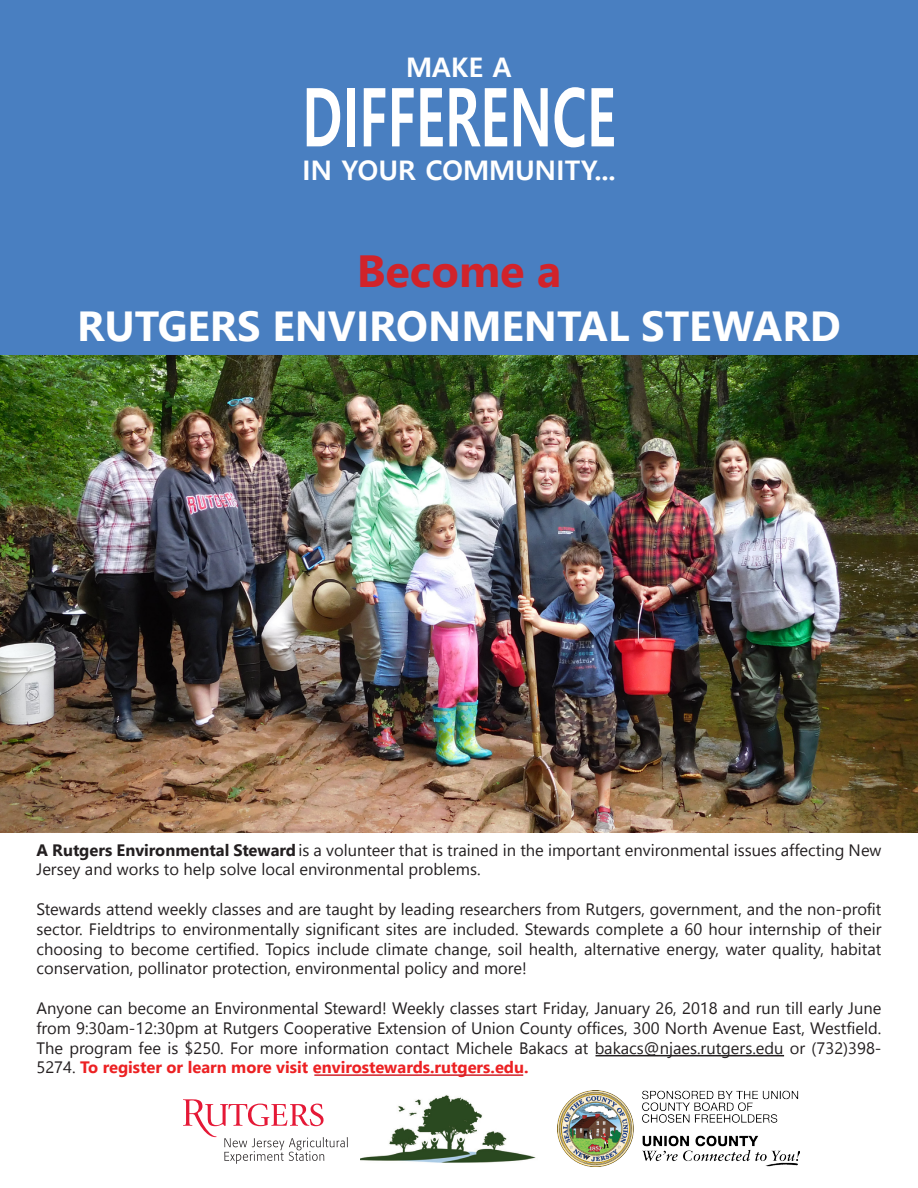
<style>
.page{position:relative;width:918px;height:1188px;background:#fff}
.page>*{position:absolute;margin:0;border:0;box-sizing:border-box;transform-origin:0 0}
.t1{font:700 81px "Malgun Gothic";color:#fff;scale:.67 1}
.t2{font:700 45px "Nirmala UI";color:#d1232a}
.t3{font:700 42px "Nirmala UI";color:#fff}
.t4{font:700 27px "Malgun Gothic";color:#fff}
.t5{font:16.5px/19.8px "Nirmala UI";color:#231f20;text-align:justify}
.s1{font-weight:700}
.s2{font-weight:700;color:#ec2123}
</style>
<div class="page">
<div style="left:0;top:0;width:918px;height:356px;background:#497fc1"></div>
<img style="left:0;top:355px;width:918px;height:478px">
<svg style="left:183px;top:1099px;width:165px;height:65px"></svg>
<img style="left:361px;top:1095px;width:175px;height:68px">
<img style="left:557px;top:1090px;width:243px;height:77px">
<hr style="left:596px;top:1055px;width:188px;height:1px;background:#231f20">
<hr style="left:314px;top:1074px;width:209px;height:2px;background:#d1232a">
<p class="t4" style="left:406px;top:51px;width:107px">MAKE A</p>
<p class="t1" style="left:302px;top:69px;width:470px">DIFFERENCE</p>
<p class="t4" style="left:302px;top:154px;width:315px">IN YOUR COMMUNITY...</p>
<p class="t2" style="left:357px;top:234px;width:206px">Become a</p>
<p class="t3" style="left:77px;top:292px;width:765px">RUTGERS ENVIRONMENTAL STEWARD</p>
<p class="t5" style="left:36px;top:839px;width:847px"><span class="s1">A Rutgers Environmental Steward</span>is a volunteer that is trained in the important environmental issues affecting New<br>Jersey and works to help solve local environmental problems.</p>
<p class="t5" style="left:36px;top:898px;width:847px">Stewards attend weekly classes and are taught by leading researchers from Rutgers, government, and the non-profit sector. Fieldtrips to environmentally significant sites are included. Stewards complete a 60 hour internship of their choosing to become certified. Topics include climate change, soil health, alternative energy, water quality, habitat conservation, pollinator protection, environmental policy and more!</p>
<p class="t5" style="left:36px;top:997px;width:847px">Anyone can become an Environmental Steward! Weekly classes start Friday, January 26, 2018 and run till early June from 9:30am-12:30pm at Rutgers Cooperative Extension of Union County offices, 300 North Avenue East, Westfield.<br>The program fee is $250. For more information contact Michele Bakacs at bakacs@njaes.rutgers.edu or (732)398- 5274. <span class="s2">To register or learn more visit envirostewards.rutgers.edu.</span></p>
</div>
